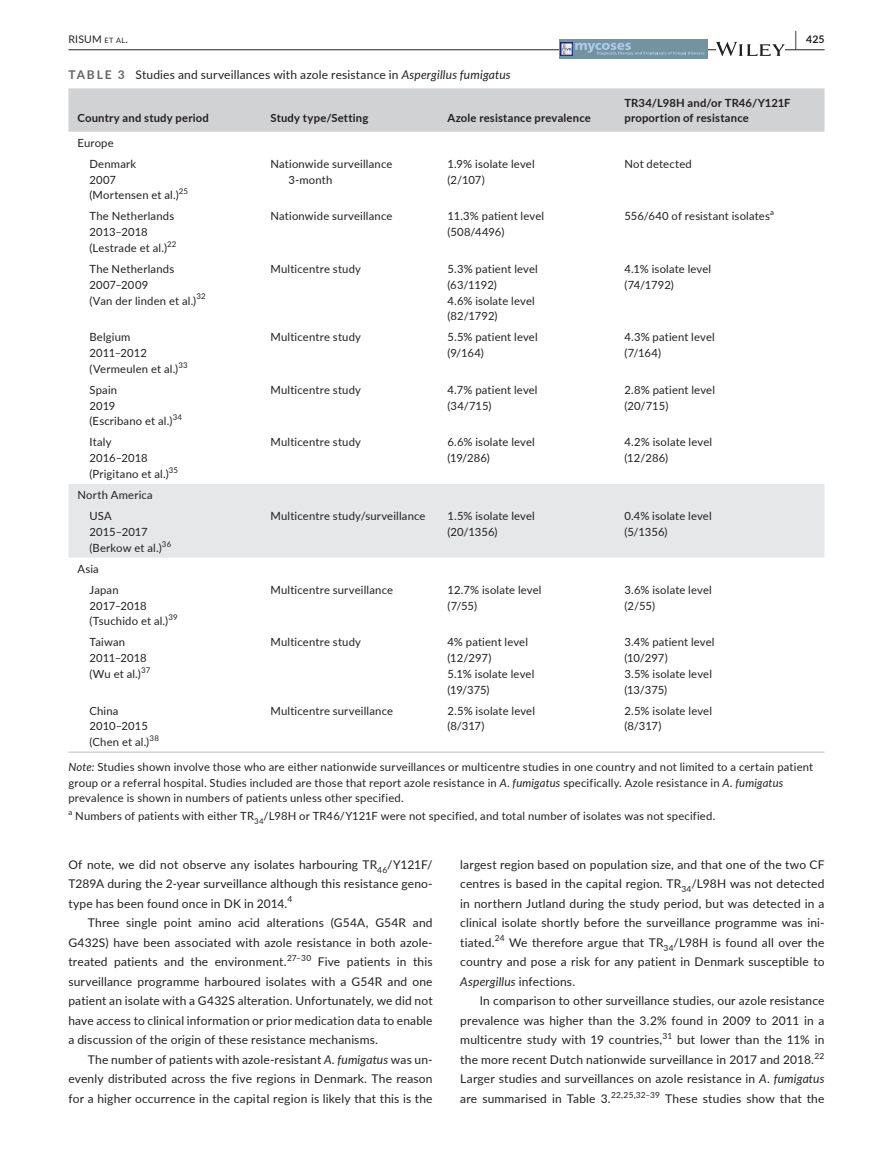
<style>
.page{position:relative;width:893px;height:1174px;background:#fff}
.page>*{position:absolute;margin:0;border:0;box-sizing:border-box;transform-origin:0 0}
.t1{font:12px/19.5px "Lato";letter-spacing:.015em;color:#231f20;text-align:justify}
.t2{font:11.25px/15.8px "Lato";letter-spacing:.015em;color:#231f20}
.t3{font:700 11.25px/15.8px "Lato";letter-spacing:.02em;color:#231f20}
.t4{font:10.5px "Lato";letter-spacing:.015em;color:#231f20}
.t5{font:700 10.5px "Lato";color:#231f20}
.t6{font:8.4px "Lato";color:#231f20}
.t7{font:7.8px "Lato";letter-spacing:.02em;color:#231f20}
.s1{font-size:7.35px}
.s2{font-size:19.5px}
.s3{font-weight:700;color:#636366}
.s4{font-style:italic}
</style>
<div class="page">
<hr style="left:68px;top:49px;width:756px;height:1px;background:#231f20">
<div style="left:559px;top:39px;width:149px;height:20px;background:#7294a1"></div>
<svg style="left:560px;top:43px;width:145px;height:12px"></svg>
<svg style="left:716px;top:42px;width:69px;height:14px"></svg>
<div style="left:68px;top:88px;width:756px;height:44px;background:#d1d2d4"></div>
<div style="left:68px;top:484px;width:756px;height:73px;background:#e6e7e9"></div>
<hr style="left:68px;top:751px;width:193px;height:2px;background:#d1d2d4">
<hr style="left:261px;top:751px;width:177px;height:2px;background:#d1d2d4">
<hr style="left:438px;top:751px;width:177px;height:2px;background:#d1d2d4">
<hr style="left:615px;top:751px;width:209px;height:2px;background:#d1d2d4">
<p class="t4" style="left:68px;top:31px;width:61px">RISUM <span class="s1">et al</span>.</p>
<p class="t5" style="left:795px;top:31px;width:31px"><span class="s2">|</span> 425</p>
<p class="t1" style="left:68px;top:64px;width:444px"><span class="s3">TABLE 3</span> Studies and surveillances with azole resistance in <span class="s4">Aspergillus fumigatus</span></p>
<p class="t3" style="left:77px;top:110px;width:133px">Country and study period</p>
<p class="t3" style="left:270px;top:110px;width:99px">Study type/Setting</p>
<p class="t3" style="left:447px;top:110px;width:145px">Azole resistance prevalence</p>
<p class="t3" style="left:624px;top:94px;width:168px">TR34/L98H and/or TR46/Y121F proportion of resistance</p>
<p class="t2" style="left:89px;top:132px;width:48px;line-height:21px;text-indent:-12px">Europe<br>Denmark</p>
<p class="t2" style="left:89px;top:171px;width:91px">2007<br>(Mortensen et al.)</p>
<p class="t7" style="left:179px;top:186px;width:11px">25</p>
<p class="t2" style="left:89px;top:208px;width:86px">The Netherlands<br>2013–2018 (Lestrade et al.)</p>
<p class="t7" style="left:167px;top:238px;width:11px">22</p>
<p class="t2" style="left:89px;top:260px;width:108px">The Netherlands<br>2007–2009<br>(Van der linden et al.)</p>
<p class="t7" style="left:197px;top:291px;width:11px">32</p>
<p class="t2" style="left:89px;top:329px;width:90px">Belgium<br>2011–2012 (Vermeulen et al.)</p>
<p class="t7" style="left:179px;top:359px;width:11px">33</p>
<p class="t2" style="left:89px;top:381px;width:85px">Spain<br>2019<br>(Escribano et al.)</p>
<p class="t7" style="left:173px;top:412px;width:11px">34</p>
<p class="t2" style="left:89px;top:434px;width:81px">Italy<br>2016–2018 (Prigitano et al.)</p>
<p class="t7" style="left:169px;top:464px;width:11px">35</p>
<p class="t2" style="left:89px;top:484px;width:65px;line-height:21px;text-indent:-12px">North America<br>USA</p>
<p class="t2" style="left:89px;top:523px;width:74px">2015–2017 (Berkow et al.)</p>
<p class="t7" style="left:162px;top:538px;width:11px">36</p>
<p class="t2" style="left:89px;top:557px;width:31px;line-height:21px;text-indent:-12px">Asia<br>Japan</p>
<p class="t2" style="left:89px;top:597px;width:80px">2017–2018 (Tsuchido et al.)</p>
<p class="t7" style="left:169px;top:612px;width:11px">39</p>
<p class="t2" style="left:89px;top:634px;width:59px">Taiwan<br>2011–2018 (Wu et al.)</p>
<p class="t7" style="left:141px;top:664px;width:11px">37</p>
<p class="t2" style="left:288px;top:155px;width:105px;text-indent:-18px">Nationwide surveillance<br>3-month</p>
<p class="t2" style="left:447px;top:155px;width:89px">1.9% isolate level (2/107)</p>
<p class="t2" style="left:624px;top:155px;width:69px">Not detected</p>
<p class="t2" style="left:270px;top:208px;width:123px">Nationwide surveillance</p>
<p class="t2" style="left:447px;top:208px;width:98px">11.3% patient level (508/4496)</p>
<p class="t2" style="left:624px;top:208px;width:147px">556/640 of resistant isolates</p>
<p class="t7" style="left:770px;top:207px;width:5px">a</p>
<p class="t2" style="left:270px;top:260px;width:92px">Multicentre study</p>
<p class="t2" style="left:447px;top:260px;width:92px">5.3% patient level (63/1192)<br>4.6% isolate level (82/1792)</p>
<p class="t2" style="left:624px;top:260px;width:88px">4.1% isolate level (74/1792)</p>
<p class="t2" style="left:270px;top:329px;width:92px">Multicentre study</p>
<p class="t2" style="left:447px;top:329px;width:92px">5.5% patient level (9/164)</p>
<p class="t2" style="left:624px;top:329px;width:92px">4.3% patient level (7/164)</p>
<p class="t2" style="left:270px;top:381px;width:92px">Multicentre study</p>
<p class="t2" style="left:447px;top:381px;width:92px">4.7% patient level (34/715)</p>
<p class="t2" style="left:624px;top:381px;width:92px">2.8% patient level (20/715)</p>
<p class="t2" style="left:270px;top:434px;width:92px">Multicentre study</p>
<p class="t2" style="left:447px;top:434px;width:89px">6.6% isolate level (19/286)</p>
<p class="t2" style="left:624px;top:434px;width:89px">4.2% isolate level (12/286)</p>
<p class="t2" style="left:270px;top:507px;width:157px">Multicentre study/surveillance</p>
<p class="t2" style="left:447px;top:507px;width:89px">1.5% isolate level (20/1356)</p>
<p class="t2" style="left:624px;top:507px;width:89px">0.4% isolate level (5/1356)</p>
<p class="t2" style="left:270px;top:581px;width:124px">Multicentre surveillance</p>
<p class="t2" style="left:447px;top:581px;width:96px">12.7% isolate level (7/55)</p>
<p class="t2" style="left:624px;top:581px;width:89px">3.6% isolate level (2/55)</p>
<p class="t2" style="left:270px;top:634px;width:92px">Multicentre study</p>
<p class="t2" style="left:447px;top:634px;width:88px">4% patient level (12/297)<br>5.1% isolate level (19/375)</p>
<p class="t2" style="left:624px;top:634px;width:92px">3.4% patient level (10/297)<br>3.5% isolate level (13/375)</p>
<p class="t2" style="left:270px;top:702px;width:124px">Multicentre surveillance</p>
<p class="t2" style="left:447px;top:702px;width:89px">2.5% isolate level (8/317)</p>
<p class="t2" style="left:624px;top:702px;width:89px">2.5% isolate level (8/317)</p>
<p class="t2" style="left:68px;top:758px;width:746px"><span class="s4">Note:</span> Studies shown involve those who are either nationwide surveillances or multicentre studies in one country and not limited to a certain patient group or a referral hospital. Studies included are those that report azole resistance in <span class="s4">A. fumigatus</span> specifically. Azole resistance in <span class="s4">A. fumigatus </span>prevalence is shown in numbers of patients unless other specified.</p>
<p class="t7" style="left:68px;top:807px;width:5px">a</p>
<p class="t2" style="left:75px;top:808px;width:642px">Numbers of patients with either TR<sub>34</sub>/L98H or TR46/Y121F were not specified, and total number of isolates was not specified.</p>
<p class="t2" style="left:89px;top:702px;width:61px">China<br>2010–2015 (Chen et al.)</p>
<p class="t7" style="left:150px;top:732px;width:11px">38</p>
<p class="t1" style="left:68px;top:854px;width:366px">Of note, we did not observe any isolates harbouring TR<sub>46</sub>/Y121F/ T289A during the 2-year surveillance although this resistance geno&shy;type has been found once in DK in 2014.</p>
<p class="t6" style="left:287px;top:893px;width:6px">4</p>
<p class="t1" style="left:68px;top:912px;width:366px;text-indent:20px">Three single point amino acid alterations (G54A, G54R and G432S) have been associated with azole resistance in both azole&shy;treated patients and the environment.</p>
<p class="t6" style="left:287px;top:952px;width:26px">27–30</p>
<p class="t1" style="left:68px;top:951px;width:366px;text-indent:249px">Five patients in this surveillance programme harboured isolates with a G54R and one patient an isolate with a G432S alteration. Unfortunately, we did not have access to clinical information or prior medication data to enable a discussion of the origin of these resistance mechanisms.</p>
<p class="t1" style="left:68px;top:1049px;width:366px;text-indent:20px">The number of patients with azole-resistant <span class="s4">A. fumigatus</span> was un&shy;evenly distributed across the five regions in Denmark. The reason for a higher occurrence in the capital region is likely that this is the</p>
<p class="t1" style="left:460px;top:854px;width:366px">largest region based on population size, and that one of the two CF centres is based in the capital region. TR<sub>34</sub>/L98H was not detected in northern Jutland during the study period, but was detected in a clinical isolate shortly before the surveillance programme was ini&shy;tiated.</p>
<p class="t6" style="left:495px;top:932px;width:11px">24</p>
<p class="t1" style="left:460px;top:932px;width:366px;text-indent:49px">We therefore argue that TR<sub>34</sub>/L98H is found all over the country and pose a risk for any patient in Denmark susceptible to <span class="s4">Aspergillus</span> infections.</p>
<p class="t1" style="left:460px;top:990px;width:366px;text-indent:20px">In comparison to other surveillance studies, our azole resistance prevalence was higher than the 3.2% found in 2009 to 2011 in a multicentre study with 19 countries,<sup>31</sup> but lower than the 11% in the more recent Dutch nationwide surveillance in 2017 and 2018.<sup>22<br></sup>Larger studies and surveillances on azole resistance in <span class="s4">A. fumigatus </span>are summarised in Table 3.<sup>22,25,32–39</sup> These studies show that the</p>
</div>
